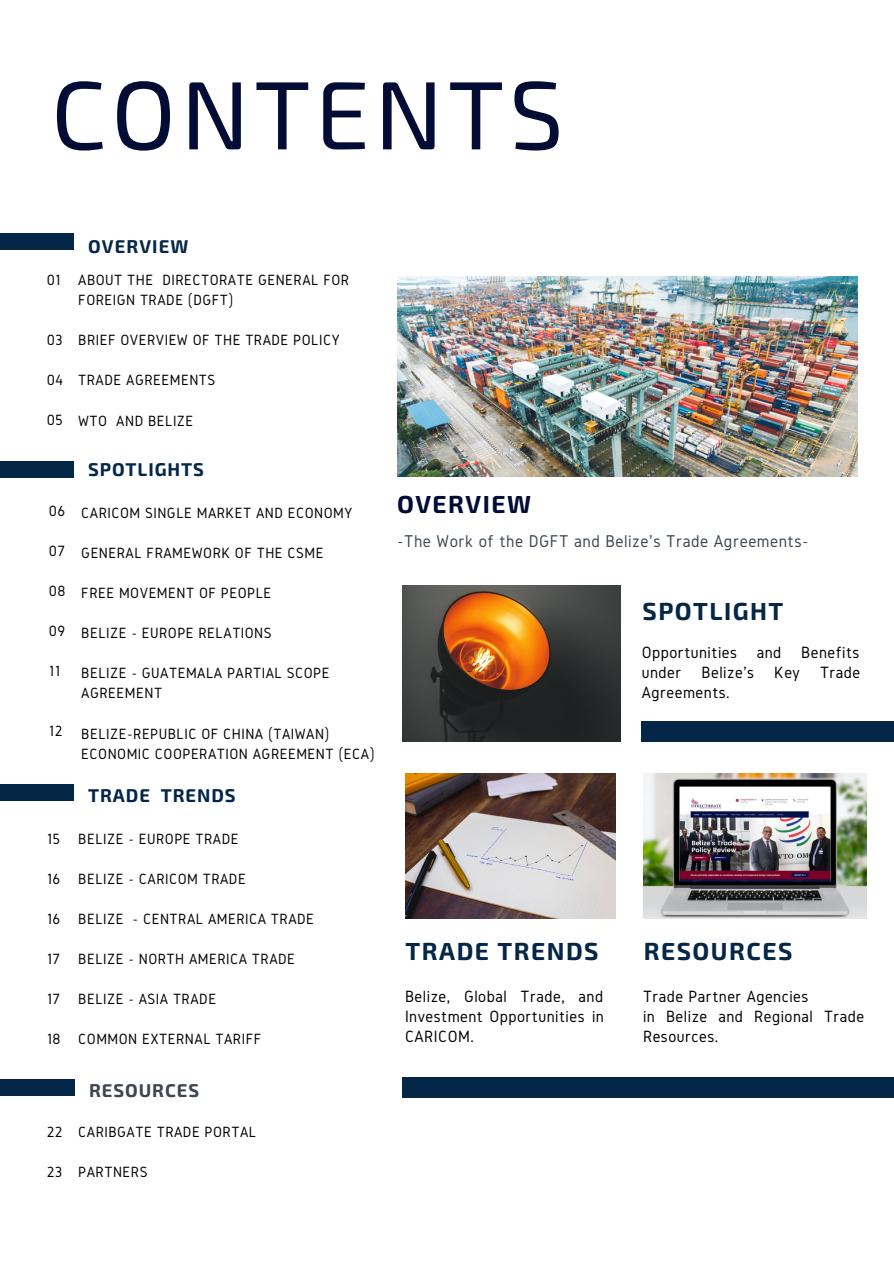
<style>
.page{position:relative;width:894px;height:1264px;background:#fff}
.page>*{position:absolute;margin:0;border:0;box-sizing:border-box;transform-origin:0 0}
.t1{font:97.05px "Exo 2";letter-spacing:.05em;color:#030c34}
.t2{font:700 24.6px "Exo 2";letter-spacing:.06em;color:#052747}
.t3{font:700 24.6px "Exo 2";letter-spacing:.06em;color:#030c34}
.t4{font:700 18.45px "Exo 2";letter-spacing:.05em;color:#052747}
.t5{font:700 18.45px "Exo 2";letter-spacing:.05em;color:#3f4652}
.t6{font:17.7px "Gidole";letter-spacing:.03em;color:#3f4652}
.t7{font:16.95px/20px "Gidole";letter-spacing:.03em;color:#000;text-align:justify}
.t8{font:15.45px/20px "Gidole";letter-spacing:.03em;color:#000}
</style>
<div class="page">
<div style="left:0;top:233px;width:73px;height:17px;background:#052747"></div>
<img style="left:405px;top:773px;width:210px;height:145px">
<div style="left:641px;top:721px;width:252px;height:21px;background:#052747"></div>
<div style="left:0;top:461px;width:73px;height:17px;background:#052747"></div>
<div style="left:0;top:784px;width:73px;height:17px;background:#052747"></div>
<img style="left:397px;top:276px;width:460px;height:200px">
<div style="left:402px;top:1077px;width:491px;height:20px;background:#052747"></div>
<img style="left:402px;top:586px;width:218px;height:155px">
<img style="left:643px;top:773px;width:222px;height:145px">
<div style="left:0;top:1079px;width:74px;height:17px;background:#052747"></div>
<h1 class="t1" style="left:51px;top:52px;width:514px">CONTENTS</h1>
<p class="t8" style="left:47px;top:270px;width:16px">01</p>
<p class="t8" style="left:47px;top:330px;width:17px">03</p>
<p class="t8" style="left:47px;top:370px;width:18px">04</p>
<p class="t8" style="left:47px;top:410px;width:18px">05</p>
<p class="t4" style="left:88px;top:234px;width:102px">OVERVIEW</p>
<p class="t8" style="left:78px;top:270px;width:272px">ABOUT THE DIRECTORATE GENERAL FOR<br>FOREIGN TRADE (DGFT)</p>
<p class="t8" style="left:78px;top:330px;width:263px">BRIEF OVERVIEW OF THE TRADE POLICY</p>
<p class="t8" style="left:78px;top:370px;width:139px">TRADE AGREEMENTS</p>
<p class="t8" style="left:78px;top:410px;width:117px">WTO AND BELIZE</p>
<p class="t8" style="left:49px;top:500px;width:18px">06</p>
<p class="t8" style="left:49px;top:540px;width:18px">07</p>
<p class="t8" style="left:49px;top:580px;width:18px">08</p>
<p class="t8" style="left:49px;top:620px;width:18px">09</p>
<p class="t8" style="left:49px;top:660px;width:13px">11</p>
<p class="t8" style="left:49px;top:720px;width:15px">12</p>
<p class="t8" style="left:47px;top:828px;width:15px">15</p>
<p class="t8" style="left:47px;top:868px;width:15px">16</p>
<p class="t8" style="left:47px;top:908px;width:15px">16</p>
<p class="t8" style="left:47px;top:948px;width:15px">17</p>
<p class="t8" style="left:47px;top:988px;width:15px">17</p>
<p class="t8" style="left:47px;top:1029px;width:15px">18</p>
<p class="t8" style="left:47px;top:1121px;width:17px">22</p>
<p class="t8" style="left:47px;top:1161px;width:17px">23</p>
<p class="t4" style="left:88px;top:457px;width:117px">SPOTLIGHTS</p>
<p class="t8" style="left:81px;top:503px;width:272px">CARICOM SINGLE MARKET AND ECONOMY</p>
<p class="t8" style="left:81px;top:543px;width:244px">GENERAL FRAMEWORK OF THE CSME</p>
<p class="t8" style="left:81px;top:583px;width:191px">FREE MOVEMENT OF PEOPLE</p>
<p class="t8" style="left:81px;top:623px;width:192px">BELIZE - EUROPE RELATIONS</p>
<p class="t8" style="left:81px;top:663px;width:250px">BELIZE - GUATEMALA PARTIAL SCOPE<br>AGREEMENT</p>
<p class="t8" style="left:81px;top:723px;width:295px">BELIZE-REPUBLIC OF CHINA (TAIWAN)<br>ECONOMIC COOPERATION AGREEMENT (ECA)</p>
<p class="t4" style="left:88px;top:783px;width:149px">TRADE TRENDS</p>
<p class="t8" style="left:78px;top:828px;width:162px">BELIZE - EUROPE TRADE</p>
<p class="t8" style="left:78px;top:868px;width:169px">BELIZE - CARICOM TRADE</p>
<p class="t8" style="left:78px;top:908px;width:237px">BELIZE - CENTRAL AMERICA TRADE</p>
<p class="t8" style="left:78px;top:948px;width:218px">BELIZE - NORTH AMERICA TRADE</p>
<p class="t8" style="left:78px;top:989px;width:139px">BELIZE - ASIA TRADE</p>
<p class="t8" style="left:78px;top:1029px;width:184px">COMMON EXTERNAL TARIFF</p>
<p class="t5" style="left:89px;top:1078px;width:111px">RESOURCES</p>
<p class="t8" style="left:78px;top:1121px;width:179px">CARIBGATE TRADE PORTAL</p>
<p class="t8" style="left:78px;top:1161px;width:71px">PARTNERS</p>
<h2 class="t3" style="left:397px;top:488px;width:135px">OVERVIEW</h2>
<p class="t6" style="left:397px;top:531px;width:413px">-The Work of the DGFT and Belize's Trade Agreements-</p>
<h2 class="t2" style="left:642px;top:595px;width:142px">SPOTLIGHT</h2>
<p class="t7" style="left:641px;top:642px;width:220px">Opportunities and Benefits under Belize's Key Trade Agreements.</p>
<h2 class="t2" style="left:405px;top:934px;width:194px">TRADE TRENDS</h2>
<p class="t7" style="left:405px;top:986px;width:200px">Belize, Global Trade, and Investment Opportunities in CARICOM.</p>
<h2 class="t2" style="left:643px;top:934px;width:150px">RESOURCES</h2>
<p class="t7" style="left:643px;top:986px;width:223px;text-align:left">Trade Partner Agencies<br>in Belize and Regional Trade<br>Resources.</p>
</div>
